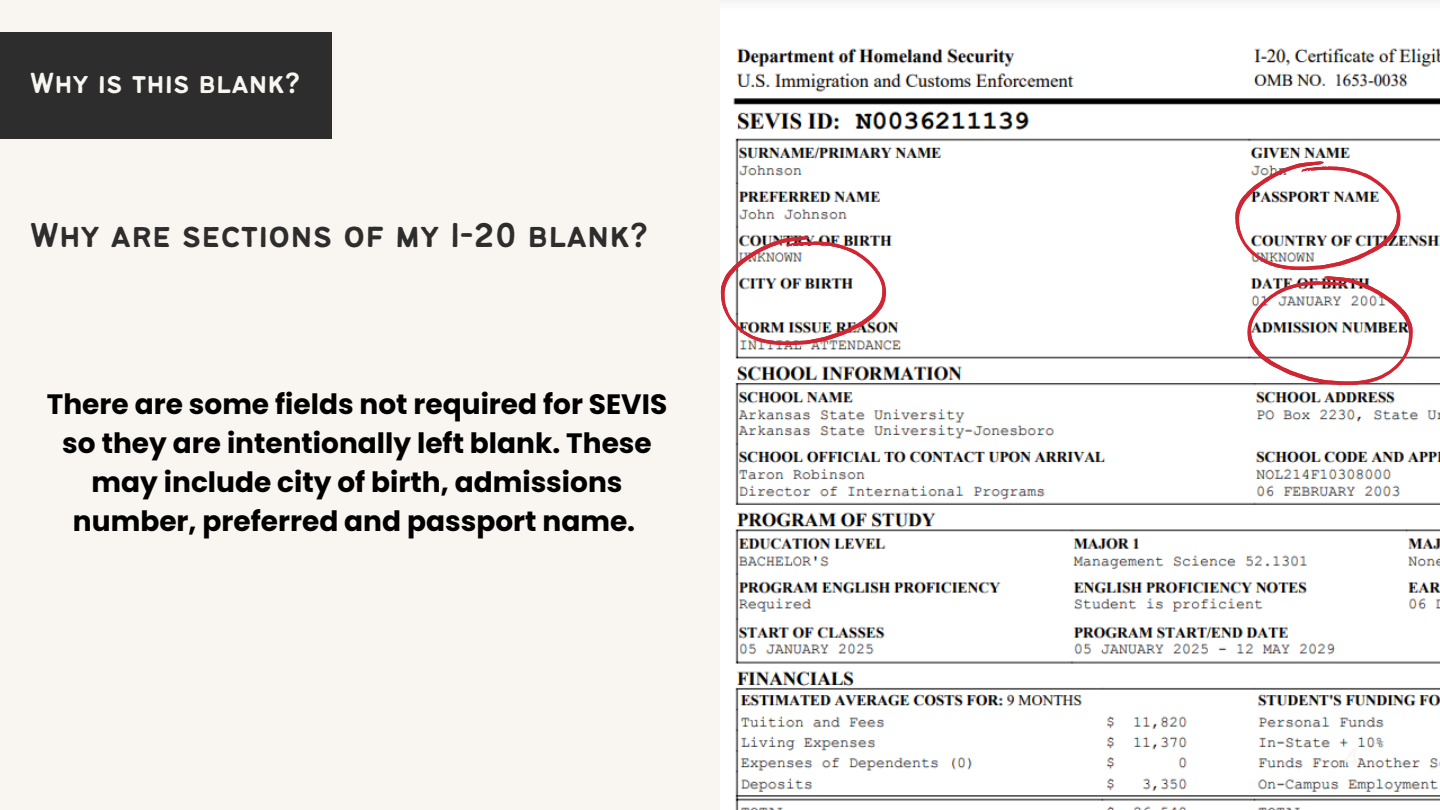
<style>
.page{position:relative;width:1440px;height:810px;background:#f9f5f0}
.page>*{position:absolute;margin:0;border:0;box-sizing:border-box;transform-origin:0 0}
.t1{font:38px "Bantayog";color:#2d2d2d}
.t2{font:32px "Bantayog";color:#f9f5f0}
.t3{font:700 28px/39px "Poppins";color:#000;text-align:center}
</style>
<div class="page">
<img style="left:720px;top:8px;width:720px;height:802px">
<div style="left:0;top:32px;width:332px;height:107px;background:#2d2d2d"></div>
<img style="left:721px;top:236px;width:165px;height:109px">
<img style="left:1235px;top:161px;width:166px;height:109px">
<img style="left:1247px;top:276px;width:166px;height:109px">
<h1 class="t2" style="left:30px;top:70px;width:272px">Why is this blank?</h1>
<p class="t1" style="left:30px;top:220px;width:620px">Why are sections of my I-20 blank?</p>
<p class="t3" style="left:47px;top:385px;width:622px">There are some fields not required for SEVIS so they are intentionally left blank. These may include city of birth, admissions number, preferred and passport name.</p>
</div>
